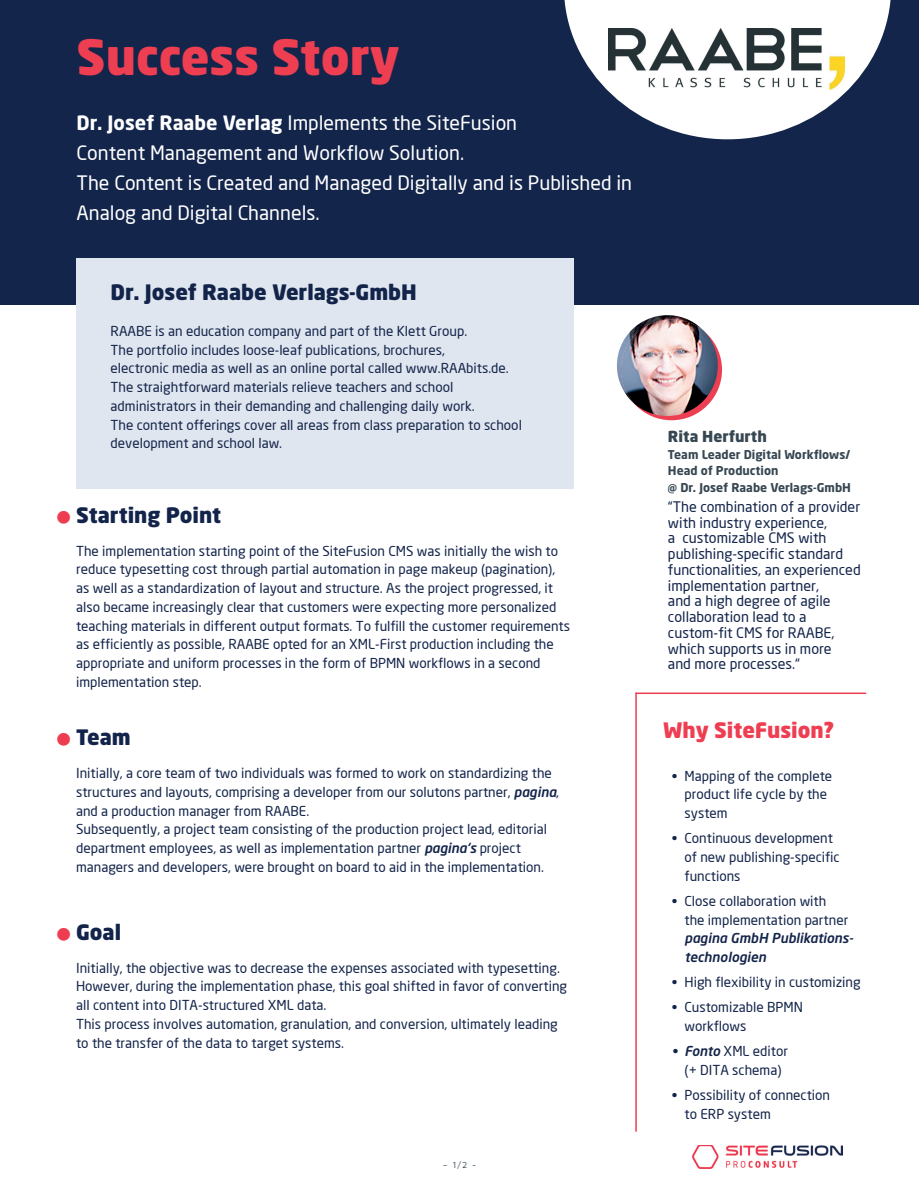
<style>
.page{position:relative;width:919px;height:1187px;background:#fff}
.page>*{position:absolute;margin:0;border:0;box-sizing:border-box;transform-origin:0 0}
.t1{font:900 48px "Neo Sans Std";color:#ee3e52}
.t2{font:900 21px "Neo Sans Std";color:#13244a}
.t3{font:900 21px "Neo Sans Std";color:#ee3e52}
.t4{font:19.5px/30px "Neo Sans";color:#fff}
.t5{font:900 15px "Neo Sans Std";color:#374752}
.t6{font:14.25px/15.8px "Neo Sans";color:#13244a}
.t7{font:13.5px/18.8px "Neo Sans";color:#13244a}
.t8{font:italic 500 13.5px/18.8px "Neo Sans Std";color:#13244a}
.t9{font:700 12px/16.5px "Neo Sans Std";color:#374752}
.t10{font:9px "Maven Pro";color:#374752}
.s1{font-family:"Neo Sans Std";font-weight:700}
.s2{font-family:"Neo Sans Std";font-weight:500;font-style:italic}
</style>
<div class="page">
<img style="left:692px;top:1145px;width:150px;height:23px">
<img style="left:621px;top:319px;width:101px;height:101px;border-radius:50%">
<div style="left:0;top:0;width:918px;height:304px;background:#13254b"></div>
<hr style="left:12px;top:514px;width:48px;height:1px;background:#f69122">
<hr style="left:12px;top:736px;width:48px;height:2px;background:#f69122">
<div style="left:77px;top:258px;width:497px;height:231px;background:#e0e6ef"></div>
<svg style="left:564px;top:0;width:327px;height:139px;fill:#fff"></svg>
<div style="left:608px;top:22px;width:237px;height:68px;background:#fff"></div>
<img style="left:608px;top:29px;width:236px;height:61px">
<img style="left:621px;top:365px;width:96px;height:51px">
<hr style="left:635px;top:692px;width:1px;height:439px;background:#ee3e52">
<hr style="left:635px;top:692px;width:231px;height:2px;background:#ee3e52">
<div style="left:13px;top:502px;width:49px;height:30px;background:#fff"></div>
<div style="left:13px;top:724px;width:49px;height:30px;background:#fff"></div>
<hr style="left:12px;top:931px;width:48px;height:1px;background:#f69122">
<div style="left:13px;top:919px;width:49px;height:30px;background:#fff"></div>
<h1 class="t1" style="left:77px;top:26px;width:324px">Success Story</h1>
<h3 class="t4" style="left:77px;top:107px;width:557px"><span class="s1">Dr. Josef Raabe Verlag</span> Implements the SiteFusion<br>Content Management and Workflow Solution.<br>The Content is Created and Managed Digitally and is Published in Analog and Digital Channels.</h3>
<h2 class="t2" style="left:111px;top:278px;width:308px">Dr. Josef Raabe Verlags-GmbH</h2>
<p class="t7" style="left:111px;top:321px;width:413px">RAABE is an education company and part of the Klett Group.<br>The portfolio includes loose-leaf publications, brochures,<br>electronic media as well as an online portal called www.RAAbits.de.<br>The straightforward materials relieve teachers and school administrators in their demanding and challenging daily work.<br>The content offerings cover all areas from class preparation to school development and school law.</p>
<h2 class="t2" style="left:76px;top:501px;width:146px">Starting Point</h2>
<p class="t7" style="left:76px;top:541px;width:495px">The implementation starting point of the SiteFusion CMS was initially the wish to reduce typesetting cost through partial automation in page makeup (pagination), as well as a standardization of layout and structure. As the project progressed, it also became increasingly clear that customers were expecting more personalized teaching materials in different output formats. To fulfill the customer requirements as efficiently as possible, RAABE opted for an XML-First production including the appropriate and uniform processes in the form of BPMN workflows in a second implementation step.</p>
<h2 class="t2" style="left:76px;top:723px;width:56px">Team</h2>
<p class="t7" style="left:76px;top:763px;width:484px">Initially, a core team of two individuals was formed to work on standardizing the structures and layouts, comprising a developer from our solutons partner, <span class="s2">pagina</span>, and a production manager from RAABE.<br>Subsequently, a project team consisting of the production project lead, editorial department employees, as well as implementation partner <span class="s2">pagina‘s</span> project managers and developers, were brought on board to aid in the implementation.</p>
<h2 class="t2" style="left:76px;top:918px;width:46px">Goal</h2>
<p class="t7" style="left:76px;top:958px;width:492px">Initially, the objective was to decrease the expenses associated with typesetting.<br>However, during the implementation phase, this goal shifted in favor of converting all content into DITA-structured XML data.<br>This process involves automation, granulation, and conversion, ultimately leading to the transfer of the data to target systems.</p>
<p class="t10" style="left:443px;top:1158px;width:35px">– 1 / 2 -</p>
<p class="t5" style="left:668px;top:427px;width:100px">Rita Herfurth</p>
<p class="t9" style="left:668px;top:445px;width:184px">Team Leader Digital Workflows/<br>Head of Production<br>@ Dr. Josef Raabe Verlags-GmbH</p>
<p class="t6" style="left:668px;top:498px;width:194px">“The combination of a provider with industry experience,<br>a customizable CMS with publishing-specific standard functionalities, an experienced implementation partner,<br>and a high degree of agile collaboration lead to a custom-fit CMS for RAABE, which supports us in more<br>and more processes.“</p>
<h2 class="t3" style="left:663px;top:716px;width:172px">Why SiteFusion?</h2>
<p class="t7" style="left:684px;top:766px;width:149px;text-indent:-13px">• Mapping of the complete product life cycle by the system</p>
<p class="t7" style="left:684px;top:828px;width:156px;text-indent:-13px">• Continuous development of new publishing-specific functions</p>
<p class="t7" style="left:684px;top:891px;width:165px;text-indent:-13px">• Close collaboration with the implementation partner</p>
<p class="t8" style="left:684px;top:928px;width:170px">pagina GmbH Publikations&shy;technologien</p>
<p class="t7" style="left:671px;top:972px;width:190px">• High flexibility in customizing</p>
<p class="t7" style="left:684px;top:997px;width:120px;text-indent:-13px">• Customizable BPMN workflows</p>
<p class="t7" style="left:671px;top:1041px;width:118px;text-align:center"><span class="s2">• Fonto</span> XML editor (+ DITA schema)</p>
<p class="t7" style="left:684px;top:1085px;width:147px;text-indent:-13px">• Possibility of connection to ERP system</p>
</div>
